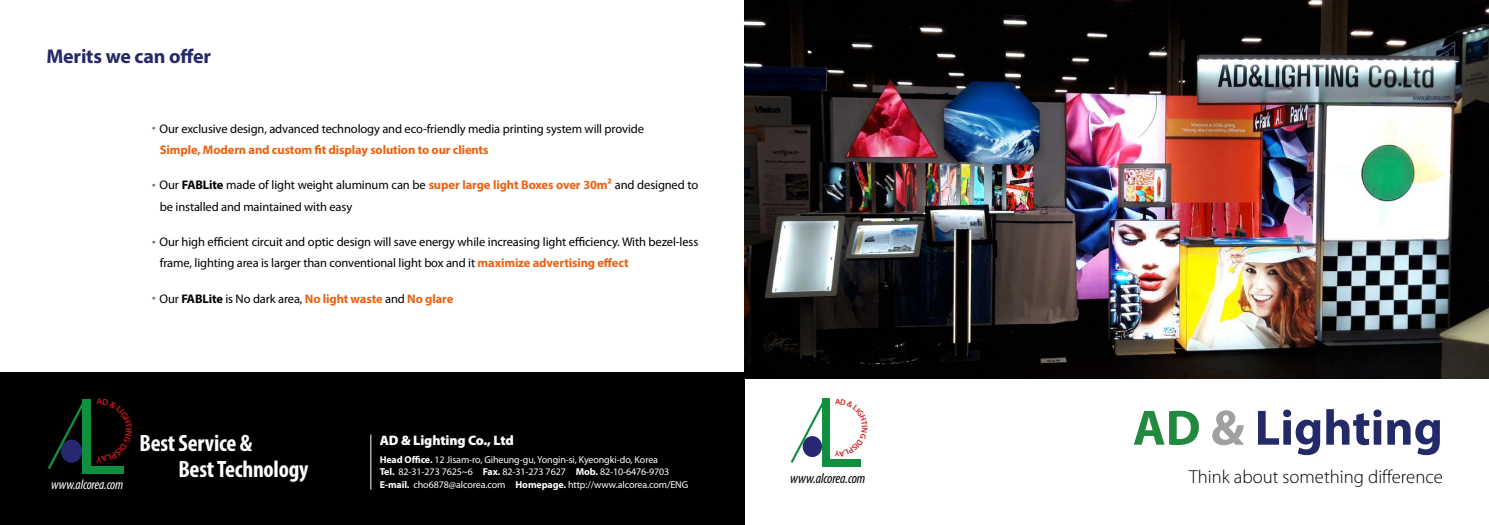
<style>
.page{position:relative;width:1489px;height:525px;background:#fff}
.page>*{position:absolute;margin:0;border:0;box-sizing:border-box;transform-origin:0 0}
.t1{font:700 50px "Myriad Pro";color:#242968}
.t2{font:700 condensed 23.75px/26.2px "Myriad Pro";letter-spacing:-.01em;color:#fff}
.t3{font:700 20px "Myriad Pro";letter-spacing:-.01em;color:#242968}
.t4{font:300 18.75px "Myriad Pro";color:#000}
.t5{font:italic condensed 14.25px "Myriad Pro";letter-spacing:-.01em;color:#000}
.t6{font:900 13.75px "Myriad Pro";letter-spacing:-.01em;color:#fff}
.t7{font:italic condensed 13.75px "Myriad Pro";letter-spacing:-.01em;color:#fff}
.t8{font:12.5px/21.2px "Myriad Pro";letter-spacing:-.01em;color:#000}
.t9{font:10px/12.5px "Myriad Pro";letter-spacing:-.01em;color:#fff}
.t10{font:8.12px "SD Gothic Neoa g Bd";color:#d41819}
.t11{font:7.38px "SD Gothic Neoa g Bd";color:#d41819}
.s1{font-family:"SD Gothic Neoa d Rg";color:#727171}
.s2{font-weight:700;color:#eb6112}
.s3{font-weight:700}
.s4{color:#218a3f}
.s5{color:#9fa0a0}
</style>
<div class="page">
<img style="left:744px;top:0;width:744px;height:378px">
<div style="left:822px;top:398px;width:7px;height:69px;background:#108f3e"></div>
<div style="left:822px;top:459px;width:38px;height:8px;background:#108f3e"></div>
<svg style="left:790px;top:402px;width:32px;height:61px"></svg>
<div style="left:0;top:372px;width:744px;height:152px;background:#000"></div>
<hr style="left:370px;top:434px;width:1px;height:55px;background:#fff">
<div style="left:82px;top:398px;width:9px;height:75px;background:#108f3e"></div>
<div style="left:82px;top:465px;width:42px;height:8px;background:#108f3e"></div>
<svg style="left:48px;top:398px;width:39px;height:71px"></svg>
<h3 class="t3" style="left:46px;top:43px;width:166px">Merits we can offer</h3>
<p class="t8" style="left:160px;top:117px;width:485px;text-indent:-12px"><span class="s1">•</span>Our exclusive design, advanced technology and eco-friendly media printing system will provide<br><span class="s2">Simple, Modern and custom fit display solution to our clients</span></p>
<p class="t8" style="left:160px;top:174px;width:540px;text-indent:-12px"><span class="s1">•</span>Our <span class="s3">FABLite</span> made of light weight aluminum can be <span class="s2">super large light Boxes over 30m²</span> and designed to be installed and maintained with easy</p>
<p class="t8" style="left:160px;top:231px;width:540px;text-indent:-12px"><span class="s1">•</span>Our high efficient circuit and optic design will save energy while increasing light efficiency. With bezel-less frame, lighting area is larger than conventional light box and it <span class="s2">maximize advertising effect</span></p>
<p class="t8" style="left:148px;top:287px;width:307px"><span class="s1">•</span>Our <span class="s3">FABLite</span> is No dark area, <span class="s2">No light waste</span> and <span class="s2">No glare</span></p>
<p class="t10" style="left:96px;top:397px;width:7px">A</p>
<p class="t7" style="left:51px;top:476px;width:74px">www.alcorea.com</p>
<h2 class="t2" style="left:178px;top:429px;width:131px;text-indent:-39px">Best Service &amp;<br>Best Technology</h2>
<p class="t6" style="left:379px;top:432px;width:136px">AD &amp; Lighting Co., Ltd</p>
<p class="t9" style="left:379px;top:453px;width:310px"><span class="s3">Head Office.</span> 12 Jisam-ro, Giheung-gu, Yongin-si, Kyeongki-do, Korea<br><span class="s3">Tel.</span> 82-31-273 7625~6 <span class="s3">Fax.</span> 82-31-273 7627 <span class="s3">Mob.</span> 82-10-6476-9703<br><span class="s3">E-mail.</span> cho6878@alcorea.com <span class="s3">Homepage.</span> http://www.alcorea.com/ENG</p>
<p class="t11" style="left:835px;top:397px;width:7px">A</p>
<p class="t5" style="left:790px;top:469px;width:76px">www.alcorea.com</p>
<h1 class="t1" style="left:1132px;top:395px;width:311px"><span class="s4">AD</span> <span class="s5">&amp;</span> Lighting</h1>
<h3 class="t4" style="left:1189px;top:466px;width:255px">Think about something difference</h3>
</div>
